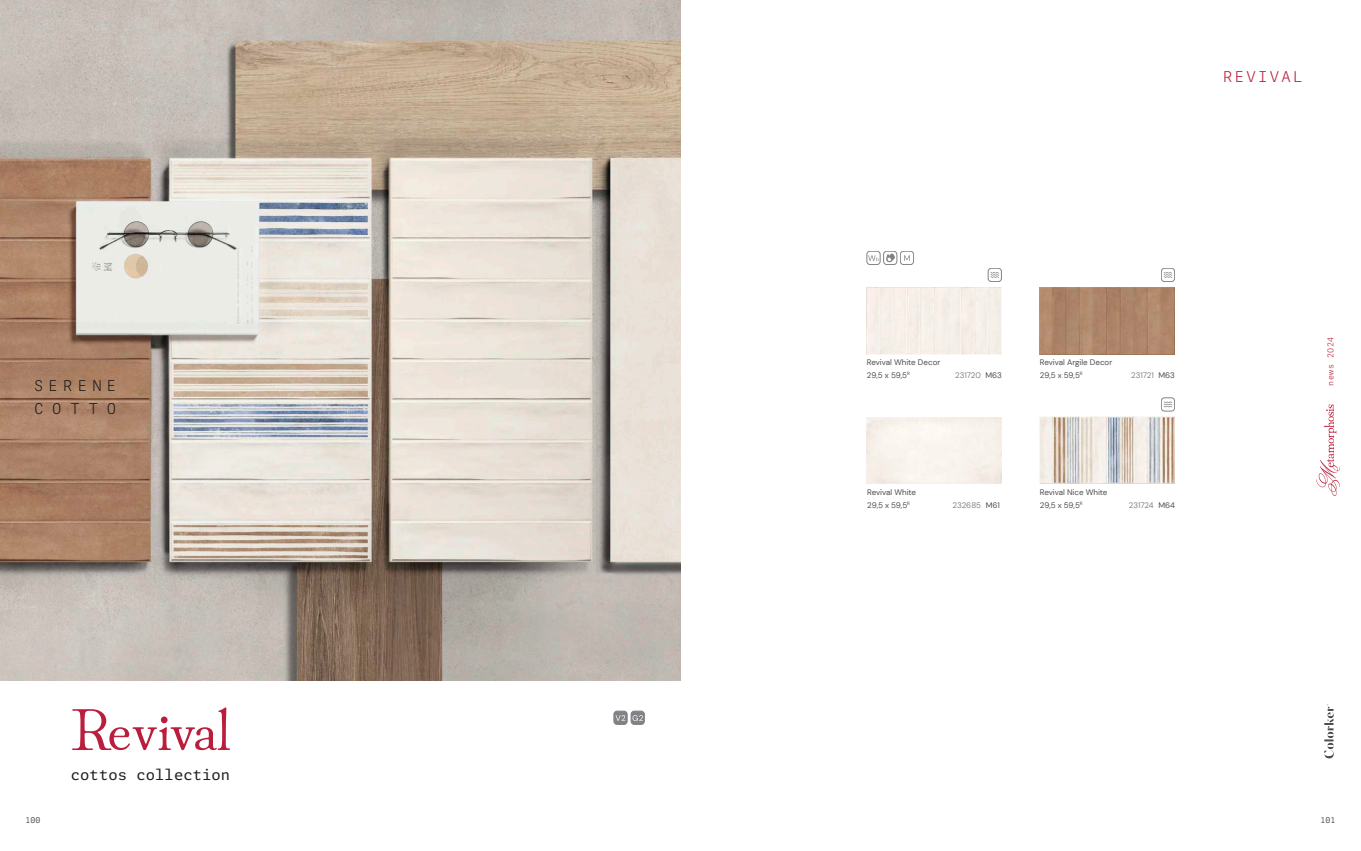
<style>
.page{position:relative;width:1361px;height:851px;background:#fff}
.page>*{position:absolute;margin:0;border:0;box-sizing:border-box;transform-origin:0 0}
.t1{font:60px "Hina Mincho";letter-spacing:-.02em;color:#bb1e3c}
.t2{font:15px "Adelle Mono";letter-spacing:.005em;color:#231f20}
.t3{font:300 15px/23.3px "Adelle Mono";letter-spacing:.35em;color:#231f20}
.t4{font:300 15px "Adelle Mono";letter-spacing:.16em;color:#bb1e3c}
.t5{font:300 8.1px "Adelle Mono";letter-spacing:.06em;color:#bb1e3c}
.t6{font:8px/12.6px "DM Sans";color:#4b4c4d}
.t7{font:8px "DM Sans";color:#808285}
.t8{font:300 8px "Adelle Mono";color:#231f20}
.s1{color:#4b4c4d}
</style>
<div class="page">
<img style="left:1040px;top:287px;width:135px;height:67px">
<div style="left:866px;top:287px;width:135px;height:67px;background:#f5efe8"></div>
<img style="left:1040px;top:417px;width:135px;height:67px">
<div style="left:866px;top:251px;width:14px;height:14px;border:1px solid #808285;border-radius:3px"></div>
<svg style="left:868px;top:255px;width:11px;height:6px"></svg>
<svg style="left:886px;top:253px;width:8px;height:9px"></svg>
<div style="left:883px;top:251px;width:14px;height:14px;border:1px solid #808285;border-radius:3px"></div>
<div style="left:900px;top:251px;width:14px;height:14px;border:1px solid #808285;border-radius:3px"></div>
<svg style="left:904px;top:255px;width:6px;height:6px"></svg>
<img style="left:0;top:0;width:680px;height:680px">
<div style="left:614px;top:711px;width:13px;height:13px;background:#808285;border-radius:3px"></div>
<div style="left:614px;top:710px;width:13px;height:14px;border:1px solid #808285;border-radius:3px"></div>
<svg style="left:615px;top:715px;width:10px;height:5px"></svg>
<svg style="left:631px;top:711px;width:13px;height:13px"></svg>
<div style="left:631px;top:710px;width:13px;height:14px;border:1px solid #808285;border-radius:3px"></div>
<svg style="left:632px;top:715px;width:11px;height:5px"></svg>
<div style="left:988px;top:268px;width:13px;height:14px;border:1px solid #808285;border-radius:3px"></div>
<svg style="left:990px;top:272px;width:9px;height:6px"></svg>
<div style="left:1161px;top:268px;width:14px;height:14px;border:1px solid #808285;border-radius:3px"></div>
<svg style="left:1163px;top:272px;width:9px;height:6px"></svg>
<div style="left:1161px;top:397px;width:14px;height:14px;border:1px solid #808285;border-radius:3px"></div>
<svg style="left:1163px;top:401px;width:9px;height:6px"></svg>
<svg style="left:1324px;top:704px;width:9px;height:54px"></svg>
<svg style="left:1316px;top:404px;width:24px;height:92px"></svg>
<h2 class="t3" style="left:34px;top:375px;width:84px">SERENE<br>COTTO</h2>
<h1 class="t1" style="left:71px;top:707px;width:161px">Revival</h1>
<h2 class="t2" style="left:71px;top:765px;width:161px">cottos collection</h2>
<h2 class="t4" style="left:1223px;top:71px;width:81px">REVIVAL</h2>
<p class="t6" style="left:867px;top:357px;width:75px">Revival White Decor<br>29,5 x 59,5<sup>R</sup></p>
<p class="t7" style="left:955px;top:370px;width:48px">231720 <span class="s1">M63</span></p>
<p class="t6" style="left:1040px;top:357px;width:74px">Revival Argile Decor<br>29,5 x 59,5<sup>R</sup></p>
<p class="t7" style="left:1131px;top:370px;width:45px">231721 <span class="s1">M63</span></p>
<p class="t6" style="left:867px;top:486px;width:50px">Revival White<br>29,5 x 59,5<sup>R</sup></p>
<p class="t7" style="left:952px;top:500px;width:49px">232685 <span class="s1">M61</span></p>
<p class="t6" style="left:1040px;top:486px;width:69px">Revival Nice White<br>29,5 x 59,5<sup>R</sup></p>
<p class="t7" style="left:1129px;top:500px;width:48px">231724 <span class="s1">M64</span></p>
<p class="t5" style="left:1326px;top:385px;width:51px;rotate:-90deg">news 2024</p>
<p class="t8" style="left:26px;top:816px;width:16px">100</p>
<p class="t8" style="left:1320px;top:816px;width:16px">101</p>
</div>
